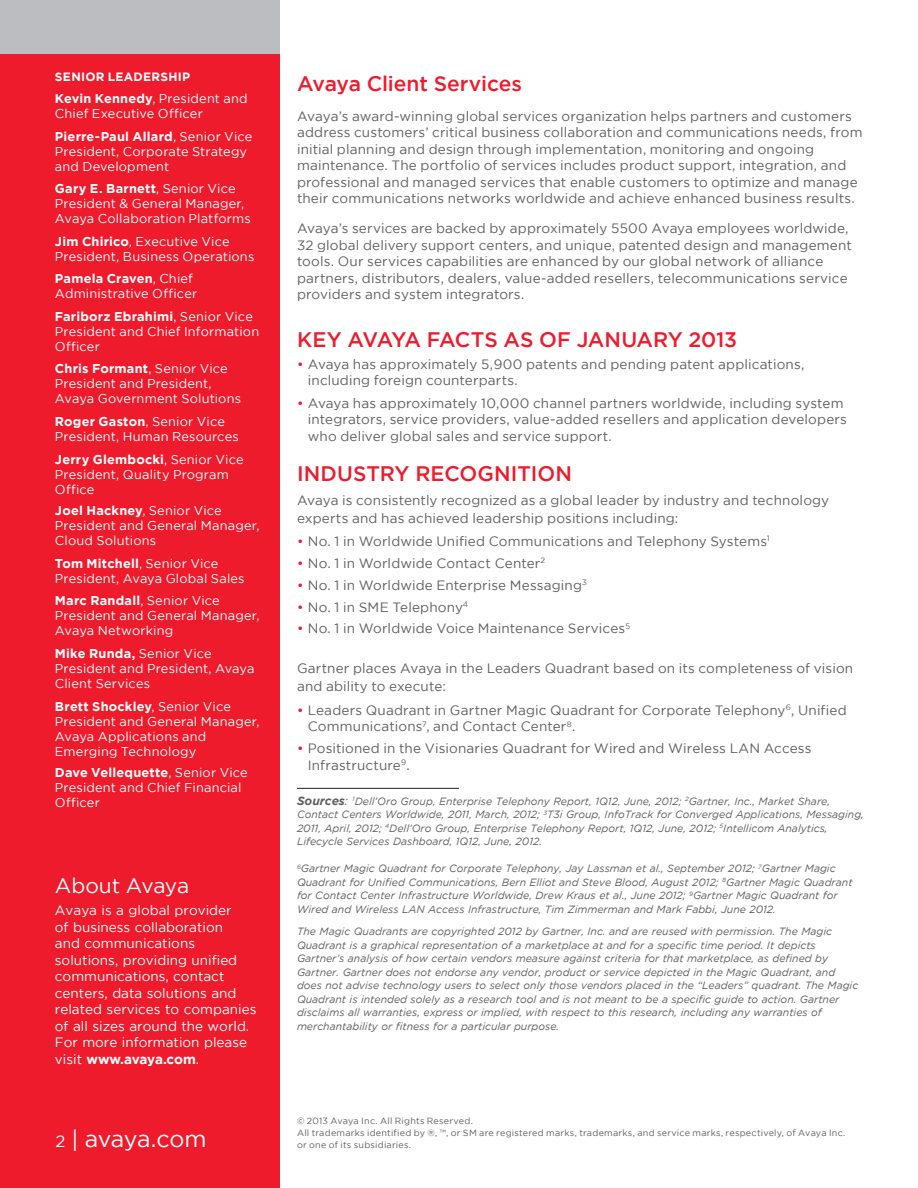
<style>
.page{position:relative;width:918px;height:1188px;background:#fff}
.page>*{position:absolute;margin:0;border:0;box-sizing:border-box;transform-origin:0 0}
.t1{font:23.25px "Gotham";letter-spacing:-.015em;color:#fff}
.Body_Header{font:500 21px "Gotham";color:#ee1b2c}
.Body_copy{font:500 21px "Gotham";letter-spacing:-.005em;color:#ee1b2c}
.Boilerplate_Head{font:21px "Gotham";letter-spacing:-.01em;color:#fff}
.Body_copy-2{font:13.5px/16.5px "Gotham";letter-spacing:.01em;color:#5f5f62}
.Bullet_copy{font:13.5px/16.5px "Gotham";letter-spacing:.015em;color:#5f5f62}
.Boilerplate_Copy{font:13.5px/16.5px "Gotham";color:#fff}
.CoverCallout_K_O{font:12.75px/15px "Gotham";letter-spacing:.015em;color:#fff}
.CoverCallout_K_O-2{font:700 12px "Gotham";letter-spacing:.025em;color:#fff}
.body_copy{font:italic 10.5px/13.5px "Gotham";color:#5f5f62}
.copyright_info_codin{font:italic 10.5px/13.5px "Gotham";color:#5f5f62}
.Legal{font:9px/12px "Gotham";letter-spacing:.025em;color:#5f5f62}
.s1{font-weight:700}
.s2{font-size:16.5px}
.s3{color:#ee1b2c}
.s4{font-weight:700;font-size:12px}
.s5{font-size:12px}
</style>
<div class="page">
<div style="left:0;top:0;width:279px;height:1188px;background:#ee1b2c"></div>
<hr style="left:297px;top:788px;width:162px;height:1px;background:#231f20">
<div style="left:0;top:0;width:279px;height:54px;background:#bcbdc0"></div>
<p class="CoverCallout_K_O-2" style="left:55px;top:70px;width:137px">SENIOR LEADERSHIP</p>
<p class="CoverCallout_K_O" style="left:55px;top:91px;width:194px"><span class="s1">Kevin Kennedy</span>, President and<br>Chief Executive Officer</p>
<p class="CoverCallout_K_O" style="left:55px;top:128px;width:199px"><span class="s1">Pierre-Paul Allard</span>, Senior Vice<br>President, Corporate Strategy and Development</p>
<p class="CoverCallout_K_O" style="left:55px;top:181px;width:197px"><span class="s1">Gary E. Barnett</span>, Senior Vice<br>President &amp; General Manager,<br>Avaya Collaboration Platforms</p>
<p class="CoverCallout_K_O" style="left:55px;top:234px;width:201px"><span class="s1">Jim Chirico</span>, Executive Vice<br>President, Business Operations</p>
<p class="CoverCallout_K_O" style="left:55px;top:271px;width:144px"><span class="s1">Pamela Craven</span>, Chief<br>Administrative Officer</p>
<p class="CoverCallout_K_O" style="left:55px;top:309px;width:206px"><span class="s1">Fariborz Ebrahimi</span>, Senior Vice<br>President and Chief Information<br>Officer</p>
<p class="CoverCallout_K_O" style="left:55px;top:361px;width:188px"><span class="s1">Chris Formant</span>, Senior Vice<br>President and President,<br>Avaya Government Solutions</p>
<p class="CoverCallout_K_O" style="left:55px;top:414px;width:185px"><span class="s1">Roger Gaston</span>, Senior Vice<br>President, Human Resources</p>
<p class="CoverCallout_K_O" style="left:55px;top:451px;width:190px"><span class="s1">Jerry Glembocki</span>, Senior Vice<br>President, Quality Program<br>Office</p>
<p class="CoverCallout_K_O" style="left:55px;top:503px;width:206px"><span class="s1">Joel Hackney</span>, Senior Vice<br>President and General Manager,<br>Cloud Solutions</p>
<p class="CoverCallout_K_O" style="left:55px;top:556px;width:191px"><span class="s1">Tom Mitchell</span>, Senior Vice<br>President, Avaya Global Sales</p>
<p class="CoverCallout_K_O" style="left:55px;top:593px;width:206px"><span class="s1">Marc Randall</span>, Senior Vice<br>President and General Manager,<br>Avaya Networking</p>
<p class="CoverCallout_K_O" style="left:55px;top:646px;width:201px"><span class="s1">Mike Runda,</span> Senior Vice<br>President and President, Avaya<br>Client Services</p>
<p class="CoverCallout_K_O" style="left:55px;top:698px;width:206px"><span class="s1">Brett Shockley</span>, Senior Vice<br>President and General Manager,<br>Avaya Applications and<br>Emerging Technology</p>
<p class="CoverCallout_K_O" style="left:55px;top:765px;width:194px"><span class="s1">Dave Vellequette</span>, Senior Vice<br>President and Chief Financial<br>Officer</p>
<p class="Boilerplate_Head" style="left:55px;top:874px;width:136px">About Avaya</p>
<p class="Boilerplate_Copy" style="left:55px;top:902px;width:203px">Avaya is a global provider<br>of business collaboration<br>and communications solutions, providing unified communications, contact centers, data solutions and related services to companies of all sizes around the world.<br>For more information please visit <span class="s1">www.avaya.com</span>.</p>
<h1 class="t1" style="left:56px;top:1126px;width:152px"><span class="s2">2</span> | avaya.com</h1>
<p class="Body_copy" style="left:297px;top:71px;width:226px">Avaya Client Services</p>
<p class="Body_copy-2" style="left:297px;top:108px;width:567px">Avaya’s award-winning global services organization helps partners and customers address customers’ critical business collaboration and communications needs, from initial planning and design through implementation, monitoring and ongoing maintenance. The portfolio of services includes product support, integration, and professional and managed services that enable customers to optimize and manage their communications networks worldwide and achieve enhanced business results.</p>
<p class="Body_copy-2" style="left:297px;top:220px;width:557px">Avaya’s services are backed by approximately 5500 Avaya employees worldwide, 32 global delivery support centers, and unique, patented design and management tools. Our services capabilities are enhanced by our global network of alliance partners, distributors, dealers, value-added resellers, telecommunications service providers and system integrators.</p>
<p class="Body_Header" style="left:297px;top:327px;width:442px">KEY AVAYA FACTS AS OF JANUARY 2013</p>
<p class="Bullet_copy" style="left:308px;top:355px;width:498px;text-indent:-11px"><span class="s3">•</span> Avaya has approximately 5,900 patents and pending patent applications, including foreign counterparts.</p>
<p class="Bullet_copy" style="left:308px;top:395px;width:541px;text-indent:-11px"><span class="s3">•</span> Avaya has approximately 10,000 channel partners worldwide, including system integrators, service providers, value-added resellers and application developers who deliver global sales and service support.</p>
<p class="Body_Header" style="left:297px;top:462px;width:277px">INDUSTRY RECOGNITION</p>
<p class="Body_copy-2" style="left:297px;top:491px;width:534px;line-height:18px">Avaya is consistently recognized as a global leader by industry and technology experts and has achieved leadership positions including:</p>
<p class="Bullet_copy" style="left:297px;top:533px;width:474px"><span class="s3">•</span> No. 1 in Worldwide Unified Communications and Telephony Systems<sup>1</sup></p>
<p class="Bullet_copy" style="left:297px;top:555px;width:250px"><span class="s3">•</span> No. 1 in Worldwide Contact Center<sup>2</sup></p>
<p class="Bullet_copy" style="left:297px;top:576px;width:291px"><span class="s3">•</span> No. 1 in Worldwide Enterprise Messaging<sup>3</sup></p>
<p class="Bullet_copy" style="left:297px;top:598px;width:173px"><span class="s3">•</span> No. 1 in SME Telephony<sup>4</sup></p>
<p class="Bullet_copy" style="left:297px;top:620px;width:335px"><span class="s3">•</span> No. 1 in Worldwide Voice Maintenance Services<sup>5</sup></p>
<p class="Body_copy-2" style="left:297px;top:659px;width:558px;line-height:18px">Gartner places Avaya in the Leaders Quadrant based on its completeness of vision and ability to execute:</p>
<p class="Bullet_copy" style="left:308px;top:701px;width:540px;text-indent:-11px"><span class="s3">•</span> Leaders Quadrant in Gartner Magic Quadrant for Corporate Telephony<sup>6</sup>, Unified<br>Communications<sup>7</sup>, and Contact Center<sup>8</sup>.</p>
<p class="Bullet_copy" style="left:308px;top:740px;width:505px;text-indent:-11px"><span class="s3">•</span> Positioned in the Visionaries Quadrant for Wired and Wireless LAN Access<br>Infrastructure<sup>9</sup>.</p>
<p class="body_copy" style="left:297px;top:794px;width:568px"><span class="s4">Sources</span><span class="s5">:</span> <sup>1</sup>Dell’Oro Group, Enterprise Telephony Report, 1Q12, June, 2012; <sup>2</sup>Gartner, Inc., Market Share, Contact Centers Worldwide, 2011, March, 2012; <sup>3</sup>T3i Group, InfoTrack for Converged Applications, Messaging, 2011, April, 2012; <sup>4</sup>Dell’Oro Group, Enterprise Telephony Report, 1Q12, June, 2012; <sup>5</sup>Intellicom Analytics, Lifecycle Services Dashboard, 1Q12, June, 2012.</p>
<p class="body_copy" style="left:297px;top:862px;width:557px"><sup>6</sup>Gartner Magic Quadrant for Corporate Telephony, Jay Lassman et al., September 2012; <sup>7</sup>Gartner Magic Quadrant for Unified Communications, Bern Elliot and Steve Blood, August 2012; <sup>8</sup>Gartner Magic Quadrant for Contact Center Infrastructure Worldwide, Drew Kraus et al., June 2012; <sup>9</sup>Gartner Magic Quadrant for Wired and Wireless LAN Access Infrastructure, Tim Zimmerman and Mark Fabbi, June 2012.</p>
<p class="copyright_info_codin" style="left:297px;top:925px;width:563px">The Magic Quadrants are copyrighted 2012 by Gartner, Inc. and are reused with permission. The Magic Quadrant is a graphical representation of a marketplace at and for a specific time period. It depicts Gartner’s analysis of how certain vendors measure against criteria for that marketplace, as defined by Gartner. Gartner does not endorse any vendor, product or service depicted in the Magic Quadrant, and does not advise technology users to select only those vendors placed in the “Leaders” quadrant. The Magic Quadrant is intended solely as a research tool and is not meant to be a specific guide to action. Gartner disclaims all warranties, express or implied, with respect to this research, including any warranties of merchantability or fitness for a particular purpose.</p>
<p class="Legal" style="left:297px;top:1114px;width:178px">© 2013 Avaya Inc. All Rights Reserved.</p>
<p class="Legal" style="left:297px;top:1126px;width:550px">All trademarks identified by ®, ™, or SM are registered marks, trademarks, and service marks, respectively, of Avaya Inc. or one of its subsidiaries.</p>
</div>
